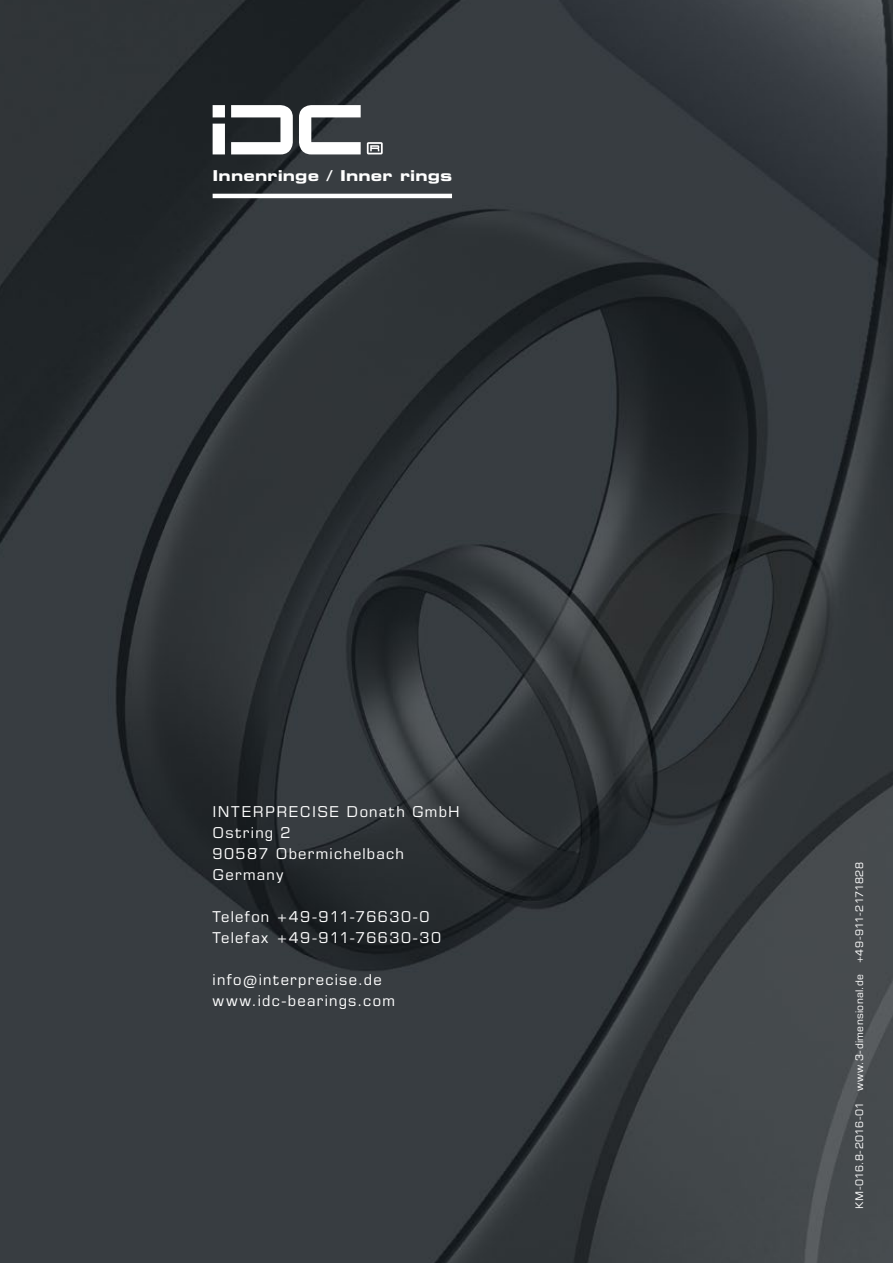
<style>
.page{position:relative;width:893px;height:1263px;background:#fff}
.page>*{position:absolute;margin:0;border:0;box-sizing:border-box;transform-origin:0 0}
.t1{font:15px/21px "Eurostile LT Std";letter-spacing:.085em;color:#fff}
.t2{font:15px "Eurostile LT Std Bold Ex 2";letter-spacing:.015em;color:#fff}
.t3{font:10.5px "Eurostile LT Std";letter-spacing:.03em;color:#fff}
</style>
<div class="page">
<img style="left:0;top:0;width:893px;height:1263px">
<div style="left:721px;top:1148px;width:66px;height:61px;background:#43484b"></div>
<svg style="left:213px;top:105px;width:170px;height:49px"></svg>
<hr style="left:213px;top:194px;width:239px;height:4px;background:#fff">
<p class="t2" style="left:213px;top:165px;width:241px">Innenringe / Inner rings</p>
<p class="t1" style="left:213px;top:800px;width:249px">INTERPRECISE Donath GmbH<br>Ostring 2<br>90587 Obermichelbach<br>Germany</p>
<p class="t1" style="left:213px;top:905px;width:230px">Telefon +49-911-76630-0<br>Telefax +49-911-76630-30</p>
<p class="t1" style="left:213px;top:968px;width:184px">info@interprecise.de www.idc-bearings.com</p>
<p class="t3" style="left:853px;top:1209px;width:348px;rotate:-90deg">KM-016.8-2016-01 www.3-dimensional.de +49-911-2171828</p>
</div>
